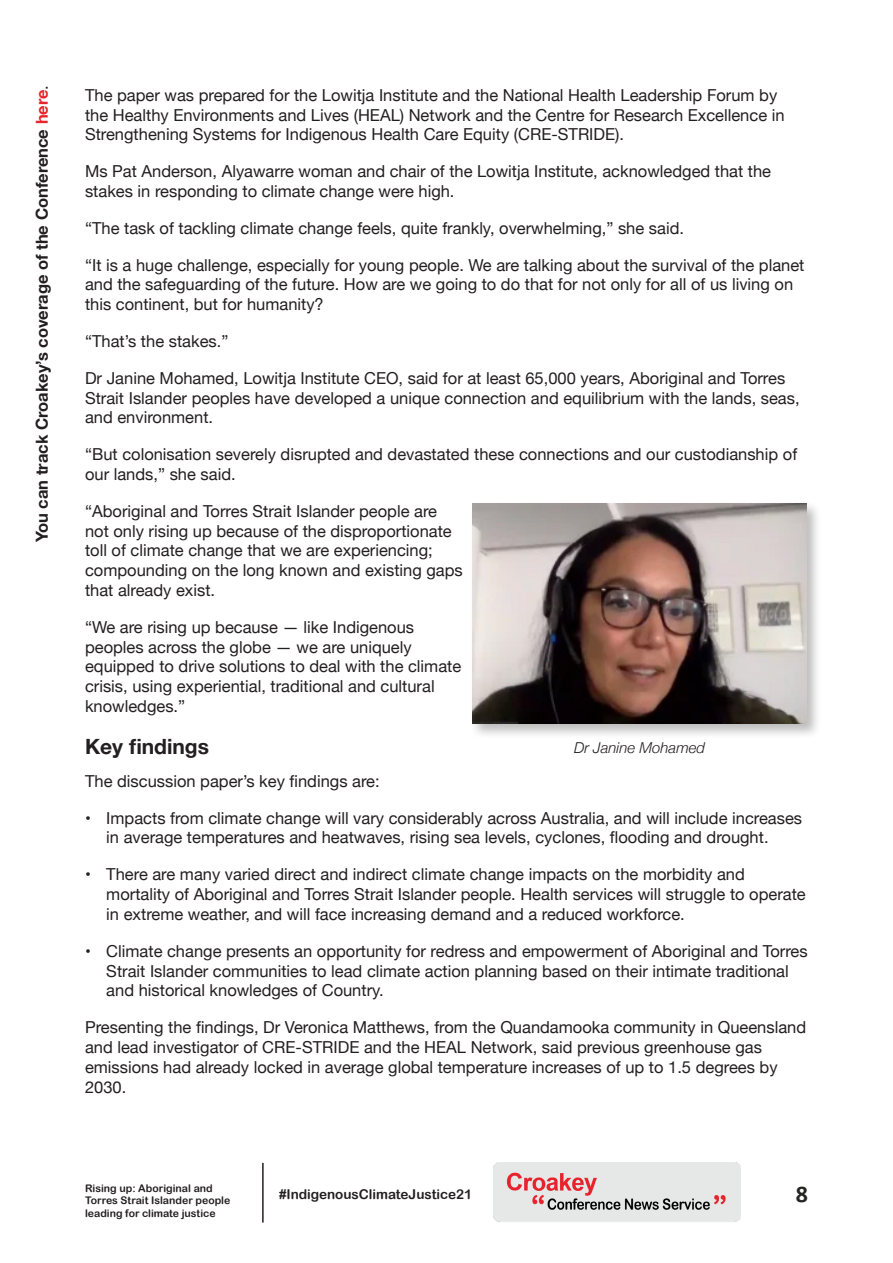
<style>
.page{position:relative;width:893px;height:1263px;background:#fff}
.page>*{position:absolute;margin:0;border:0;box-sizing:border-box;transform-origin:0 0}
.t1{font:700 24px "Calibri";color:#252524}
.Sub_Head{font:700 21px "Helvetica Neue";color:#231f20}
.t2{font:16.5px/19.8px "Helvetica Neue";color:#231f20}
.t3{font:700 16.5px "Helvetica Neue";color:#231f20}
.Captions{font:italic 300 15px "Helvetica Neue";color:#231f20}
.t4{font:13.5px "Arial Rounded MT Bold";color:#231f20}
.t5{font:10.5px/12.6px "Arial Rounded MT Bold";color:#231f20}
.s1{color:#e8242c}
.s2{font-weight:400}
</style>
<div class="page">
<img style="left:494px;top:1163px;width:247px;height:59px">
<hr style="left:262px;top:1163px;width:2px;height:59px;background:#231f20">
<div style="left:469px;top:500px;width:353px;height:239px;background:#231f20;opacity:.3"></div>
<img style="left:473px;top:503px;width:334px;height:221px">
<p class="t3" style="left:29px;top:542px;width:459px;rotate:-90deg">You can track Croakey’s coverage of the Conference <span class="s1">here</span><span class="s2">.</span></p>
<p class="t2" style="left:85px;top:86px;width:701px">The paper was prepared for the Lowitja Institute and the National Health Leadership Forum by the Healthy Environments and Lives (HEAL) Network and the Centre for Research Excellence in<br>Strengthening Systems for Indigenous Health Care Equity (CRE-STRIDE).</p>
<p class="t2" style="left:85px;top:162px;width:688px">Ms Pat Anderson, Alyawarre woman and chair of the Lowitja Institute, acknowledged that the stakes in responding to climate change were high.</p>
<p class="t2" style="left:85px;top:219px;width:600px">“The task of tackling climate change feels, quite frankly, overwhelming,” she said.</p>
<p class="t2" style="left:85px;top:256px;width:721px">“It is a huge challenge, especially for young people. We are talking about the survival of the planet and the safeguarding of the future. How are we going to do that for not only for all of us living on this continent, but for humanity?</p>
<p class="t2" style="left:85px;top:332px;width:145px">“That’s the stakes.”</p>
<p class="t2" style="left:85px;top:369px;width:716px">Dr Janine Mohamed, Lowitja Institute CEO, said for at least 65,000 years, Aboriginal and Torres<br>Strait Islander peoples have developed a unique connection and equilibrium with the lands, seas, and environment.</p>
<p class="t2" style="left:85px;top:445px;width:714px">“But colonisation severely disrupted and devastated these connections and our custodianship of our lands,” she said.</p>
<p class="t2" style="left:85px;top:502px;width:379px">“Aboriginal and Torres Strait Islander people are not only rising up because of the disproportionate toll of climate change that we are experiencing; compounding on the long known and existing gaps that already exist.</p>
<p class="t2" style="left:85px;top:618px;width:378px">“We are rising up because — like Indigenous peoples across the globe — we are uniquely equipped to drive solutions to deal with the climate crisis, using experiential, traditional and cultural knowledges.”</p>
<p class="Sub_Head" style="left:85px;top:730px;width:126px">Key findings</p>
<p class="t2" style="left:85px;top:772px;width:296px">The discussion paper’s key findings are:</p>
<p class="t2" style="left:106px;top:809px;width:697px;text-indent:-21px">• Impacts from climate change will vary considerably across Australia, and will include increases in average temperatures and heatwaves, rising sea levels, cyclones, flooding and drought.</p>
<p class="t2" style="left:106px;top:865px;width:701px;text-indent:-21px">• There are many varied direct and indirect climate change impacts on the morbidity and mortality of Aboriginal and Torres Strait Islander people. Health services will struggle to operate in extreme weather, and will face increasing demand and a reduced workforce.</p>
<p class="t2" style="left:106px;top:942px;width:703px;text-indent:-21px">• Climate change presents an opportunity for redress and empowerment of Aboriginal and Torres<br>Strait Islander communities to lead climate action planning based on their intimate traditional and historical knowledges of Country.</p>
<p class="t2" style="left:85px;top:1018px;width:723px">Presenting the findings, Dr Veronica Matthews, from the Quandamooka community in Queensland and lead investigator of CRE-STRIDE and the HEAL Network, said previous greenhouse gas emissions had already locked in average global temperature increases of up to 1.5 degrees by 2030.</p>
<p class="Captions" style="left:574px;top:736px;width:133px">Dr Janine Mohamed</p>
<p class="t5" style="left:85px;top:1181px;width:147px">Rising up: Aboriginal and<br>Torres Strait Islander people leading for climate justice</p>
<p class="t4" style="left:279px;top:1186px;width:195px">#IndigenousClimateJustice21</p>
<h1 class="t1" style="left:796px;top:1178px;width:14px">8</h1>
</div>
